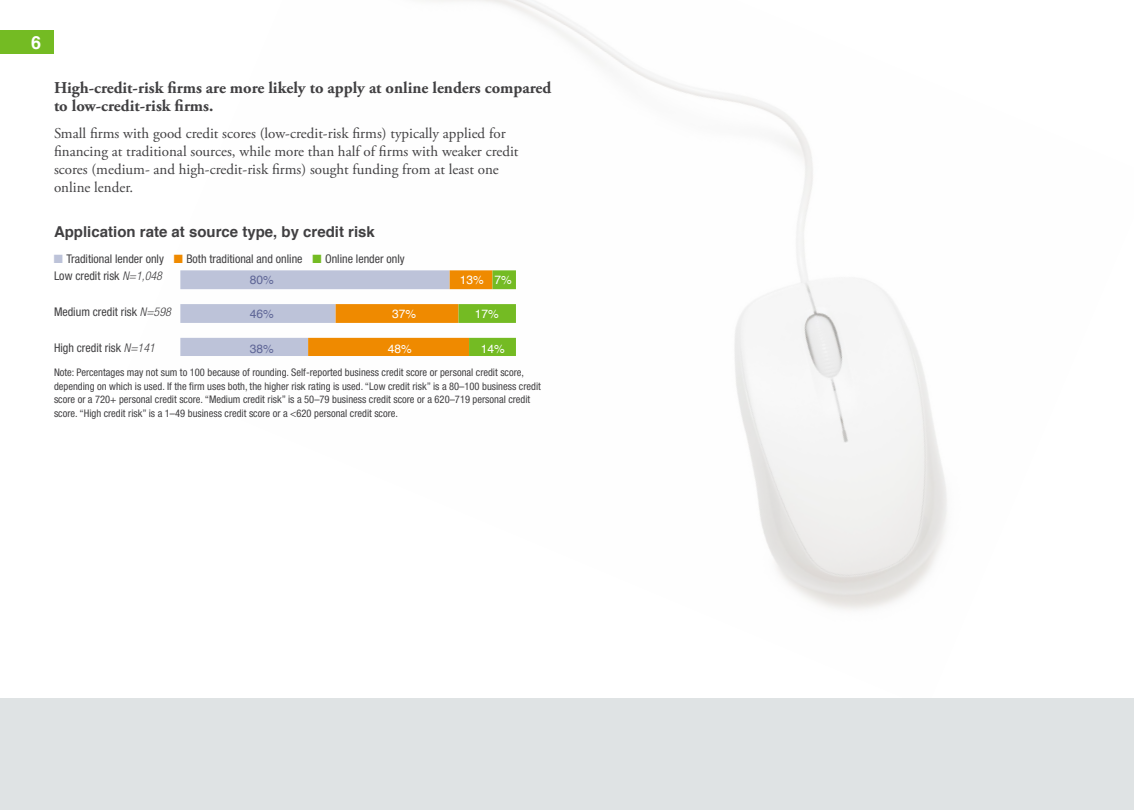
<style>
.page{position:relative;width:1134px;height:810px;background:#fff}
.page>*{position:absolute;margin:0;border:0;box-sizing:border-box;transform-origin:0 0}
.t1{font:700 18px "Helvetica";color:#fff}
.t2{font:700 16.5px/18px "Adobe Garamond Pro";color:#414042}
.t3{font:15px/18px "Adobe Garamond Pro";color:#414042}
.t4{font:700 15px "Helvetica";color:#414042}
.t5{font:condensed 12px "Helvetica Neue";color:#414042}
.t6{font:12px "Helvetica";color:#fff}
.t7{font:12px "Helvetica";color:#5e6596}
.t8{font:condensed 10.5px/13.5px "Helvetica Neue";color:#414042}
.s1{color:#bdc3d9}
.s2{color:#ef8a00}
.s3{color:#74bb23}
.s4{font-weight:300;font-style:italic}
</style>
<div class="page">
<img style="left:126px;top:0;width:1008px;height:699px">
<div style="left:0;top:699px;width:1134px;height:111px;background:#dfe3e4"></div>
<div style="left:0;top:30px;width:54px;height:24px;background:#74bb23"></div>
<svg style="left:180px;top:270px;width:336px;height:86px"></svg>
<h1 class="t1" style="left:31px;top:28px;width:12px">6</h1>
<h2 class="t2" style="left:54px;top:79px;width:499px">High-credit-risk firms are more likely to apply at online lenders compared to low-credit-risk firms.</h2>
<p class="t3" style="left:54px;top:125px;width:466px">Small firms with good credit scores (low-credit-risk firms) typically applied for financing at traditional sources, while more than half of firms with weaker credit scores (medium- and high-credit-risk firms) sought funding from at least one online lender.</p>
<h3 class="t4" style="left:54px;top:220px;width:322px">Application rate at source type, by credit risk</h3>
<p class="t5" style="left:54px;top:251px;width:352px"><span class="s1">■</span> Traditional lender only <span class="s2">■</span> Both traditional and online <span class="s3">■</span> Online lender only</p>
<p class="t5" style="left:54px;top:269px;width:110px">Low credit risk <span class="s4">N=1,048</span></p>
<p class="t5" style="left:54px;top:305px;width:118px">Medium credit risk <span class="s4">N=598</span></p>
<p class="t5" style="left:54px;top:341px;width:102px">High credit risk <span class="s4">N=141</span></p>
<p class="t7" style="left:250px;top:270px;width:26px">80%</p>
<p class="t6" style="left:460px;top:270px;width:54px">13% 7%</p>
<p class="t7" style="left:250px;top:305px;width:26px">46%</p>
<p class="t6" style="left:392px;top:305px;width:26px">37%</p>
<p class="t6" style="left:475px;top:305px;width:26px">17%</p>
<p class="t7" style="left:250px;top:339px;width:26px">38%</p>
<p class="t6" style="left:388px;top:339px;width:26px">48%</p>
<p class="t6" style="left:481px;top:339px;width:26px">14%</p>
<p class="t8" style="left:54px;top:366px;width:488px">Note: Percentages may not sum to 100 because of rounding. Self-reported business credit score or personal credit score, depending on which is used. If the firm uses both, the higher risk rating is used. “Low credit risk” is a 80–100 business credit score or a 720+ personal credit score. “Medium credit risk” is a 50–79 business credit score or a 620–719 personal credit score. “High credit risk” is a 1–49 business credit score or a &lt;620 personal credit score.</p>
</div>
